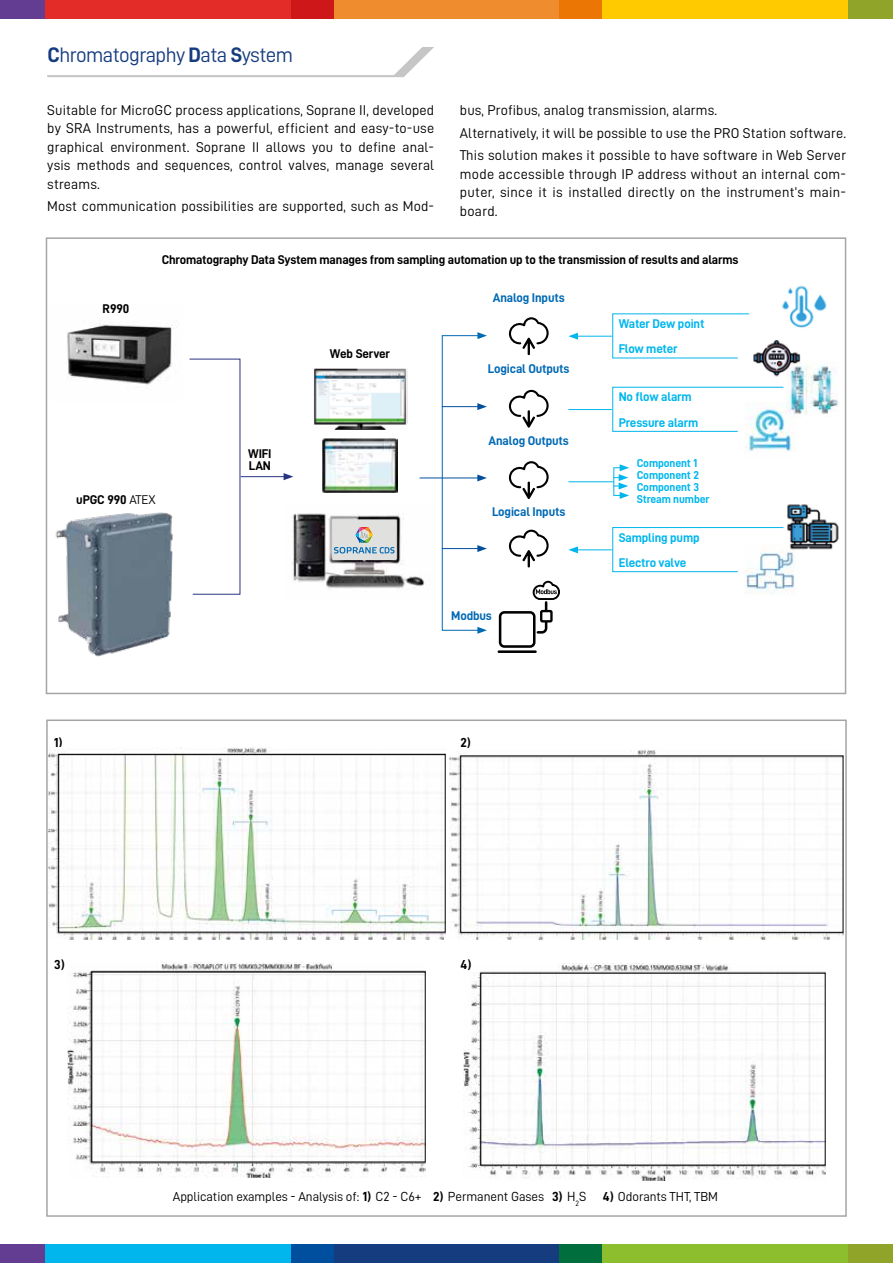
<style>
.page{position:relative;width:893px;height:1263px;background:#fff}
.page>*{position:absolute;margin:0;border:0;box-sizing:border-box;transform-origin:0 0}
.t1{font:21px "D DIN";letter-spacing:-.03em;color:#163c80}
.t2{font:14.25px/18.5px "D DIN";letter-spacing:.01em;color:#000;text-align:justify}
.t3{font:13.05px "D DIN";letter-spacing:-.005em;color:#000}
.t4{font:13.05px "D DIN Bold";color:#000}
.t5{font:12.75px/11.9px "D DIN Bold";letter-spacing:-.01em;color:#000}
.t6{font:12.75px/25.7px "D DIN Bold";letter-spacing:-.01em;color:#00b6ed}
.t7{font:12.75px "D DIN Bold";letter-spacing:-.01em;color:#0069b4}
.t8{font:11.4px/11.9px "D DIN Bold";letter-spacing:-.01em;color:#00b6ed}
.s1{font-family:"D DIN Bold"}
.s2{font-family:"D DIN"}
.s3{font-family:"D DIN Bold";font-size:13.2px}
.s4{font-size:13.2px}
.s5{font-size:13.35px}
</style>
<div class="page">
<div style="left:45px;top:0;width:268px;height:19px;background:#e32b27"></div>
<div style="left:580px;top:0;width:268px;height:19px;background:#ffca00"></div>
<div style="left:313px;top:0;width:267px;height:19px;background:#ef8c2e"></div>
<div style="left:848px;top:0;width:45px;height:19px;background:#8fa428"></div>
<div style="left:559px;top:0;width:43px;height:19px;background:#eb7604"></div>
<div style="left:291px;top:0;width:43px;height:19px;background:#cd1719"></div>
<div style="left:0;top:0;width:45px;height:19px;background:#623d91"></div>
<div style="left:45px;top:1244px;width:268px;height:19px;background:#00b6ed"></div>
<div style="left:580px;top:1244px;width:268px;height:19px;background:#8dbe2d"></div>
<div style="left:313px;top:1244px;width:267px;height:19px;background:#163c80"></div>
<div style="left:848px;top:1244px;width:45px;height:19px;background:#8fa428"></div>
<div style="left:559px;top:1244px;width:43px;height:19px;background:#006e3d"></div>
<div style="left:291px;top:1244px;width:43px;height:19px;background:#004f9f"></div>
<div style="left:0;top:1244px;width:45px;height:19px;background:#623d91"></div>
<img style="left:292px;top:513px;width:132px;height:76px">
<div style="left:332px;top:520px;width:64px;height:40px;background:#e0e0df"></div>
<svg style="left:334px;top:527px;width:61px;height:26px"></svg>
<svg style="left:189px;top:358px;width:52px;height:237px"></svg>
<hr style="left:241px;top:476px;width:45px;height:1px;background:#283583">
<svg style="left:284px;top:473px;width:9px;height:7px"></svg>
<div style="left:442px;top:335px;width:38px;height:296px;border:1px solid #0069b4"></div>
<svg style="left:477px;top:332px;width:10px;height:7px"></svg>
<svg style="left:477px;top:627px;width:10px;height:7px"></svg>
<hr style="left:442px;top:406px;width:38px;height:1px;background:#004f9f">
<svg style="left:477px;top:403px;width:10px;height:7px"></svg>
<hr style="left:420px;top:477px;width:60px;height:1px;background:#004f9f">
<svg style="left:477px;top:474px;width:10px;height:7px"></svg>
<hr style="left:442px;top:548px;width:38px;height:1px;background:#004f9f">
<svg style="left:477px;top:545px;width:10px;height:7px"></svg>
<hr style="left:576px;top:336px;width:36px;height:1px;background:#00b6ed">
<svg style="left:568px;top:333px;width:10px;height:7px"></svg>
<svg style="left:613px;top:464px;width:16px;height:35px"></svg>
<hr style="left:568px;top:481px;width:46px;height:1px;background:#00b6ed">
<img style="left:314px;top:368px;width:93px;height:61px">
<img style="left:322px;top:438px;width:76px;height:55px">
<img style="left:67px;top:324px;width:106px;height:64px">
<img style="left:45px;top:500px;width:128px;height:159px">
<svg style="left:508px;top:317px;width:41px;height:39px"></svg>
<svg style="left:508px;top:389px;width:41px;height:39px"></svg>
<svg style="left:508px;top:529px;width:41px;height:39px"></svg>
<svg style="left:508px;top:461px;width:41px;height:38px"></svg>
<div style="left:499px;top:611px;width:36px;height:37px;border:3px solid #000;border-radius:4px"></div>
<hr style="left:499px;top:650px;width:36px;height:3px;background:#000">
<svg style="left:532px;top:580px;width:28px;height:55px"></svg>
<svg style="left:612px;top:313px;width:137px;height:46px"></svg>
<hr style="left:568px;top:409px;width:44px;height:1px;background:#00b6ed">
<svg style="left:612px;top:386px;width:172px;height:46px"></svg>
<hr style="left:576px;top:549px;width:36px;height:1px;background:#00b6ed">
<svg style="left:568px;top:546px;width:10px;height:7px"></svg>
<svg style="left:612px;top:527px;width:172px;height:46px"></svg>
<img style="left:749px;top:285px;width:78px;height:92px">
<img style="left:786px;top:362px;width:52px;height:52px">
<img style="left:745px;top:402px;width:53px;height:50px">
<img style="left:787px;top:504px;width:52px;height:46px">
<img style="left:745px;top:544px;width:53px;height:50px">
<svg style="left:47px;top:47px;width:387px;height:30px"></svg>
<div style="left:46px;top:237px;width:800px;height:457px;border:2px solid #a6a5a5"></div>
<img style="left:49px;top:747px;width:396px;height:192px">
<div style="left:58px;top:754px;width:387px;height:178px;border:1px solid #000"></div>
<img style="left:450px;top:749px;width:393px;height:191px">
<img style="left:68px;top:963px;width:357px;height:214px">
<img style="left:463px;top:963px;width:362px;height:218px">
<h1 class="t1" style="left:48px;top:44px;width:247px"><span class="s1">C</span>hromatography <span class="s1">D</span>ata <span class="s1">S</span>ystem</h1>
<p class="t2" style="left:47px;top:100px;width:388px">Suitable for MicroGC process applications, Soprane II, developed by SRA Instruments, has a powerful, efficient and easy-to-use graphical environment. Soprane II allows you to define anal&shy;ysis methods and sequences, control valves, manage several streams.</p>
<p class="t2" style="left:47px;top:197px;width:388px">Most communication possibilities are supported, such as Mod-</p>
<p class="t2" style="left:460px;top:98px;width:388px;line-height:22.6px;text-align:left">bus, Profibus, analog transmission, alarms.<br>Alternatively, it will be possible to use the PRO Station software.<br>This solution makes it possible to have software in Web Server</p>
<p class="t2" style="left:460px;top:164px;width:388px">mode accessible through IP address without an internal com&shy;puter, since it is installed directly on the instrument’s main&shy;board.</p>
<p class="t5" style="left:103px;top:303px;width:28px">R990</p>
<p class="t5" style="left:162px;top:254px;width:578px">Chromatography Data System manages from sampling automation up to the transmission of results and alarms</p>
<p class="t5" style="left:330px;top:348px;width:62px">Web Server</p>
<p class="t7" style="left:493px;top:290px;width:73px">Analog Inputs</p>
<p class="t7" style="left:488px;top:361px;width:83px">Logical Outputs</p>
<p class="t7" style="left:489px;top:433px;width:82px">Analog Outputs</p>
<p class="t6" style="left:619px;top:310px;width:87px">Water Dew point<br>Flow meter</p>
<p class="t6" style="left:619px;top:384px;width:81px">No flow alarm<br>Pressure alarm</p>
<p class="t5" style="left:76px;top:493px;width:81px">uPGC 990 <span class="s2">ATEX</span></p>
<p class="t5" style="left:248px;top:448px;width:25px">WIFI<br>LAN</p>
<p class="t4" style="left:54px;top:735px;width:10px">1)</p>
<p class="t4" style="left:54px;top:957px;width:12px">3)</p>
<p class="t7" style="left:492px;top:504px;width:75px">Logical Inputs</p>
<p class="t7" style="left:451px;top:608px;width:42px">Modbus</p>
<p class="t4" style="left:461px;top:735px;width:12px">2)</p>
<p class="t8" style="left:637px;top:457px;width:74px">Component 1<br>Component 2<br>Component 3<br>Stream number</p>
<p class="t6" style="left:619px;top:524px;width:82px">Sampling pump<br>Electro valve</p>
<p class="t4" style="left:461px;top:957px;width:12px">4)</p>
<p class="t3" style="left:173px;top:1189px;width:415px">Application examples - Analysis of: <span class="s3">1)</span> <span class="s4">C2 - C6+</span> <span class="s1">2)</span> <span class="s4">Permanent Gases</span> <span class="s3">3)</span> <span class="s5">H</span><sub>2</sub><span class="s5">S</span></p>
<p class="t3" style="left:603px;top:1189px;width:117px"><span class="s1">4)</span> Odorants THT, TBM</p>
</div>
